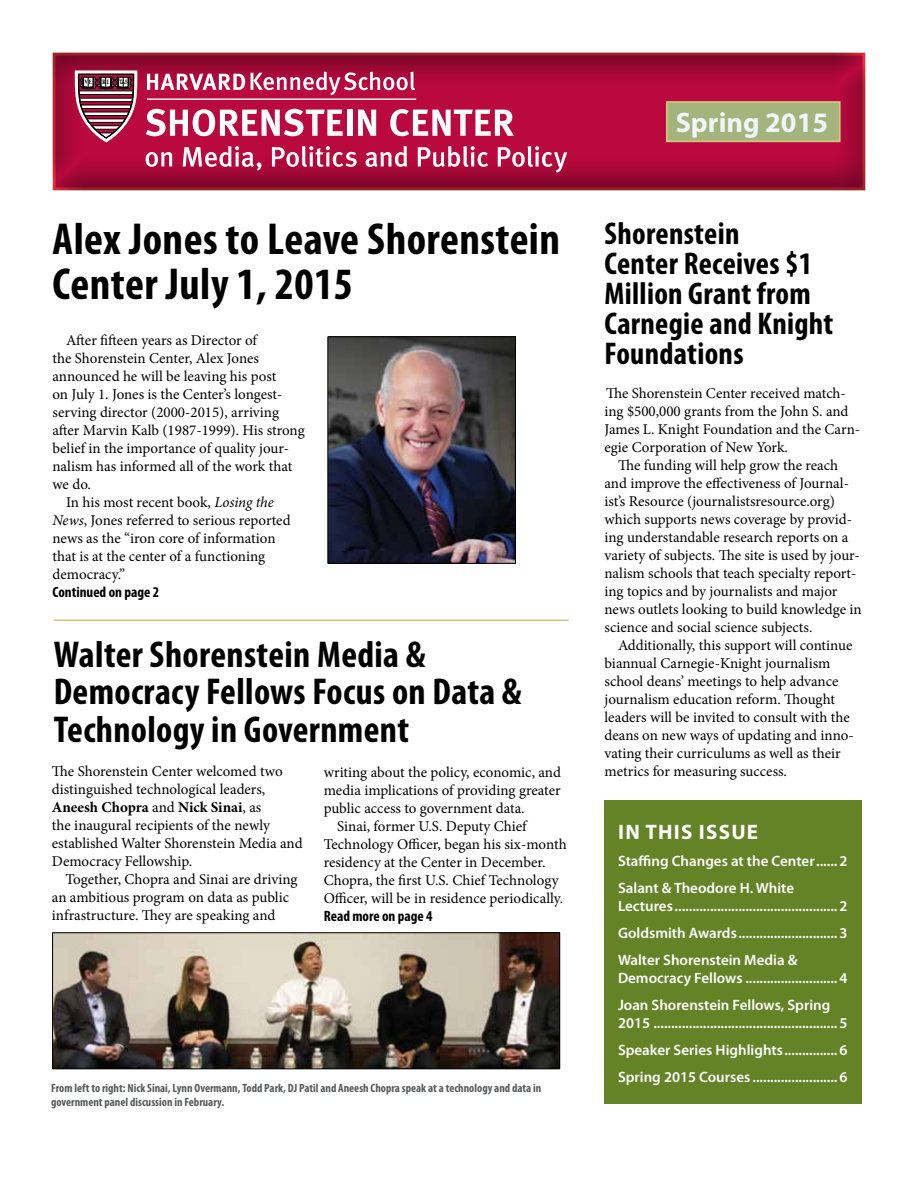
<style>
.page{position:relative;width:918px;height:1188px;background:#fff}
.page>*{position:absolute;margin:0;border:0;box-sizing:border-box;transform-origin:0 0}
.t1{font:700 condensed 45px/45px "Myriad Pro";letter-spacing:.01em;color:#000}
.t2{font:700 condensed 37.5px/37.5px "Myriad Pro";letter-spacing:.01em;color:#000}
.t3{font:700 condensed 31.5px/30px "Myriad Pro";letter-spacing:.01em;color:#000}
.t4{font:700 28.35px "Myriad Pro";color:#f2f4f7}
.t5{font:700 21px "Myriad Pro";letter-spacing:.06em;color:#fff}
.t6{font:15px/18px "Minion Pro";color:#000}
.t7{font:600 15px/27px "Myriad Pro";color:#fff}
.t8{font:700 condensed 15px "Myriad Pro";color:#000}
.t9{font:700 condensed 12px/14.4px "Myriad Pro";color:#58595b}
.s1{font-style:italic}
.s2{font-weight:700}
</style>
<div class="page">
<div style="left:51px;top:51px;width:816px;height:141px;background:#000;opacity:.5"></div>
<svg style="left:147px;top:74px;width:98px;height:16px"></svg>
<svg style="left:251px;top:72px;width:164px;height:23px"></svg>
<hr style="left:147px;top:98px;width:269px;height:2px;background:#fff">
<svg style="left:146px;top:109px;width:197px;height:27px"></svg>
<div style="left:347px;top:110px;width:5px;height:26px;background:#fff"></div>
<svg style="left:358px;top:110px;width:18px;height:26px"></svg>
<svg style="left:390px;top:109px;width:124px;height:27px"></svg>
<svg style="left:146px;top:152px;width:26px;height:15px"></svg>
<svg style="left:183px;top:146px;width:78px;height:25px"></svg>
<svg style="left:272px;top:146px;width:85px;height:21px"></svg>
<svg style="left:366px;top:146px;width:41px;height:21px"></svg>
<svg style="left:418px;top:146px;width:70px;height:21px"></svg>
<svg style="left:498px;top:146px;width:69px;height:27px"></svg>
<svg style="left:75px;top:70px;width:63px;height:72px"></svg>
<div style="left:667px;top:102px;width:173px;height:39px;background:#a3b47c"></div>
<div style="left:666px;top:101px;width:175px;height:41px;border:2px solid #cfc580"></div>
<div style="left:604px;top:800px;width:258px;height:304px;background:#648326"></div>
<img style="left:330px;top:339px;width:184px;height:223px">
<div style="left:328px;top:337px;width:188px;height:227px;border:1px solid #000"></div>
<hr style="left:54px;top:620px;width:515px;height:1px;background:#cfc580">
<img style="left:54px;top:935px;width:504px;height:132px">
<div style="left:52px;top:933px;width:508px;height:136px;border:1px solid #000"></div>
<h1 class="t1" style="left:53px;top:216px;width:509px">Alex Jones to Leave Shorenstein<br>Center July 1, 2015</h1>
<p class="t6" style="left:66px;top:332px;width:193px">After fifteen years as Director of</p>
<p class="t6" style="left:52px;top:350px;width:208px">the Shorenstein Center, Alex Jones</p>
<p class="t6" style="left:52px;top:368px;width:225px">announced he will be leaving his post</p>
<p class="t6" style="left:52px;top:386px;width:231px">on July 1. Jones is the Center’s longest-</p>
<p class="t6" style="left:52px;top:404px;width:228px">serving director (2000-2015), arriving</p>
<p class="t6" style="left:52px;top:422px;width:254px">after Marvin Kalb (1987-1999). His strong</p>
<p class="t6" style="left:52px;top:440px;width:238px">belief in the importance of quality jour-</p>
<p class="t6" style="left:52px;top:458px;width:241px">nalism has informed all of the work that</p>
<p class="t6" style="left:52px;top:476px;width:40px">we do.</p>
<p class="t6" style="left:66px;top:494px;width:209px">In his most recent book, <span class="s1">Losing the</span></p>
<p class="t6" style="left:52px;top:512px;width:240px"><span class="s1">News</span>, Jones referred to serious reported</p>
<p class="t6" style="left:53px;top:530px;width:225px">news as the “iron core of information</p>
<p class="t6" style="left:53px;top:548px;width:214px">that is at the center of a functioning</p>
<p class="t6" style="left:53px;top:566px;width:74px">democracy.”</p>
<p class="t8" style="left:53px;top:583px;width:108px">Continued on page 2</p>
<h2 class="t2" style="left:54px;top:635px;width:470px">Walter Shorenstein Media &amp;<br>Democracy Fellows Focus on Data &amp;<br>Technology in Government</h2>
<p class="t6" style="left:52px;top:762px;width:252px">The Shorenstein Center welcomed two distinguished technological leaders, <span class="s2">Aneesh Chopra</span> and <span class="s2">Nick Sinai</span>, as<br>the inaugural recipients of the newly established Walter Shorenstein Media and Democracy Fellowship.</p>
<p class="t6" style="left:52px;top:870px;width:247px;text-indent:14px">Together, Chopra and Sinai are driving an ambitious program on data as public infrastructure. They are speaking and</p>
<p class="t6" style="left:324px;top:764px;width:239px">writing about the policy, economic, and</p>
<p class="t6" style="left:324px;top:782px;width:238px">media implications of providing greater</p>
<p class="t6" style="left:324px;top:800px;width:203px">public access to government data.</p>
<p class="t6" style="left:337px;top:818px;width:191px">Sinai, former U.S. Deputy Chief</p>
<p class="t6" style="left:324px;top:836px;width:244px">Technology Officer, began his six-month</p>
<p class="t6" style="left:324px;top:854px;width:223px">residency at the Center in December.</p>
<p class="t6" style="left:324px;top:872px;width:236px">Chopra, the first U.S. Chief Technology</p>
<p class="t6" style="left:324px;top:890px;width:241px">Officer, will be in residence periodically.</p>
<p class="t8" style="left:324px;top:907px;width:110px">Read more on page 4</p>
<p class="t9" style="left:51px;top:1080px;width:492px">From left to right: Nick Sinai, Lynn Overmann, Todd Park, DJ Patil and Aneesh Chopra speak at a technology and data in government panel discussion in February.</p>
<h3 class="t4" style="left:676px;top:104px;width:154px">SPRING 2015</h3>
<h3 class="t3" style="left:605px;top:218px;width:230px">Shorenstein<br>Center Receives $1<br>Million Grant from<br>Carnegie and Knight<br>Foundations</h3>
<p class="t6" style="left:604px;top:385px;width:257px">The Shorenstein Center received match&shy;ing $500,000 grants from the John S. and James L. Knight Foundation and the Carn&shy;egie Corporation of New York.</p>
<p class="t6" style="left:604px;top:457px;width:259px;text-indent:14px">The funding will help grow the reach and improve the effectiveness of Journal&shy;ist’s Resource (journalistsresource.org) which supports news coverage by provid&shy;ing understandable research reports on a variety of subjects. The site is used by jour&shy;nalism schools that teach specialty report&shy;ing topics and by journalists and major news outlets looking to build knowledge in science and social science subjects.</p>
<p class="t6" style="left:604px;top:637px;width:251px;text-indent:14px">Additionally, this support will continue biannual Carnegie-Knight journalism school deans’ meetings to help advance journalism education reform. Thought leaders will be invited to consult with the deans on new ways of updating and inno&shy;vating their curriculums as well as their metrics for measuring success.</p>
<h3 class="t5" style="left:618px;top:818px;width:141px">IN THIS ISSUE</h3>
<p class="t7" style="left:618px;top:847px;width:231px">Staffing Changes at the Center......2<br>Salant &amp; Theodore H. White</p>
<p class="t7" style="left:618px;top:892px;width:231px;text-align:justify">Lectures ..............................................2<br>Goldsmith Awards............................3<br>Walter Shorenstein Media &amp;</p>
<p class="t7" style="left:618px;top:964px;width:231px">Democracy Fellows ..........................4<br>Joan Shorenstein Fellows, Spring</p>
<p class="t7" style="left:618px;top:1009px;width:231px;text-align:justify">2015 ....................................................5<br>Speaker Series Highlights...............6<br>Spring 2015 Courses ........................6</p>
</div>
